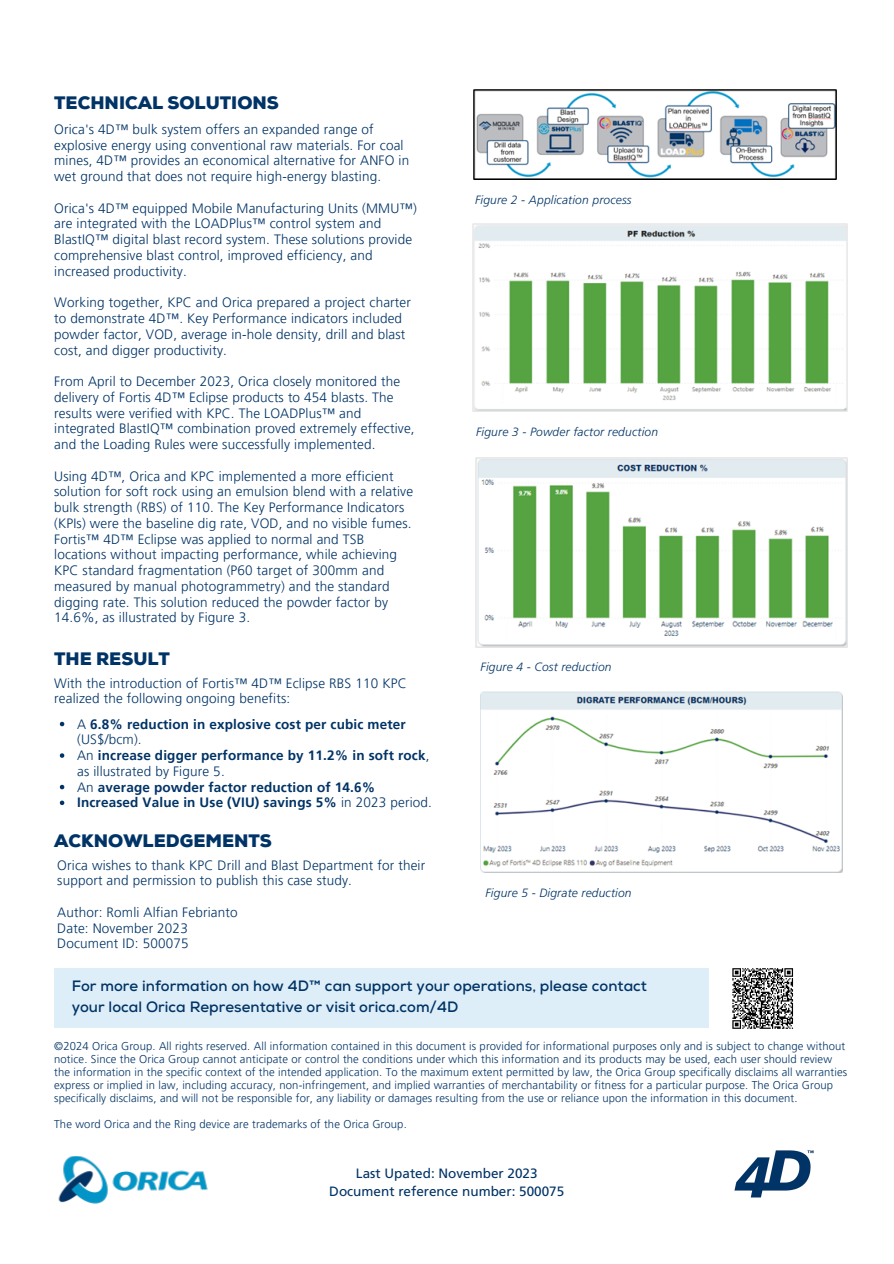
<style>
.page{position:relative;width:894px;height:1264px;background:#fff}
.page>*{position:absolute;margin:0;border:0;box-sizing:border-box;transform-origin:0 0}
.t1{font:900 18px "Nexa";color:#036}
.t2{font:700 15px/20.2px "Nexa";letter-spacing:.005em;color:#036}
.t3{font:300 13.5px/15.8px "Frutiger LT Pro";letter-spacing:.01em;color:#036}
.t4{font:700 13.5px/15.8px "Frutiger LT Pro";letter-spacing:.01em;color:#036}
.t5{font:13.5px/18px "Frutiger LT Std";color:#036;text-align:center}
.t6{font:italic 300 12px "Frutiger LT Std";letter-spacing:.015em;color:#036}
.t7{font:300 11.25px/13.2px "Frutiger LT Pro";letter-spacing:.01em;color:#036}
.s1{font-weight:300}
</style>
<div class="page">
<div style="left:54px;top:968px;width:654px;height:59px;background:#deeef8"></div>
<img style="left:58px;top:1156px;width:150px;height:48px">
<img style="left:472px;top:224px;width:375px;height:188px">
<img style="left:480px;top:691px;width:361px;height:181px">
<img style="left:734px;top:1150px;width:80px;height:48px">
<img style="left:475px;top:458px;width:372px;height:190px">
<svg style="left:60px;top:721px;width:4px;height:5px"></svg>
<svg style="left:60px;top:753px;width:4px;height:4px"></svg>
<svg style="left:60px;top:784px;width:4px;height:5px"></svg>
<svg style="left:60px;top:800px;width:4px;height:5px"></svg>
<svg style="left:732px;top:968px;width:62px;height:61px"></svg>
<img style="left:473px;top:89px;width:363px;height:90px">
<h1 class="t1" style="left:54px;top:92px;width:226px">TECHNICAL SOLUTIONS</h1>
<h3 class="t3" style="left:54px;top:121px;width:356px">Orica's 4D™ bulk system offers an expanded range of explosive energy using conventional raw materials. For coal mines, 4D™ provides an economical alternative for ANFO in wet ground that does not require high-energy blasting.</h3>
<p class="t3" style="left:54px;top:200px;width:364px">Orica's 4D™ equipped Mobile Manufacturing Units (MMU™) are integrated with the LOADPlus™ control system and BlastIQ™ digital blast record system. These solutions provide comprehensive blast control, improved efficiency, and increased productivity.</p>
<p class="t3" style="left:54px;top:294px;width:358px">Working together, KPC and Orica prepared a project charter to demonstrate 4D™. Key Performance indicators included powder factor, VOD, average in-hole density, drill and blast cost, and digger productivity.</p>
<p class="t3" style="left:54px;top:373px;width:362px">From April to December 2023, Orica closely monitored the delivery of Fortis 4D™ Eclipse products to 454 blasts. The results were verified with KPC. The LOADPlus™ and integrated BlastIQ™ combination proved extremely effective, and the Loading Rules were successfully implemented.</p>
<p class="t3" style="left:54px;top:468px;width:360px">Using 4D™, Orica and KPC implemented a more efficient solution for soft rock using an emulsion blend with a relative bulk strength (RBS) of 110. The Key Performance Indicators (KPIs) were the baseline dig rate, VOD, and no visible fumes.<br>Fortis™ 4D™ Eclipse was applied to normal and TSB locations without impacting performance, while achieving KPC standard fragmentation (P60 target of 300mm and measured by manual photogrammetry) and the standard digging rate. This solution reduced the powder factor by 14.6%, as illustrated by Figure 3.</p>
<p class="t1" style="left:54px;top:648px;width:117px">THE RESULT</p>
<p class="t3" style="left:54px;top:675px;width:354px">With the introduction of Fortis™ 4D™ Eclipse RBS 110 KPC realized the following ongoing benefits:</p>
<p class="t4" style="left:77px;top:716px;width:330px"><span class="s1">A</span> 6.8% reduction in explosive cost per cubic meter <span class="s1">(US$/bcm).</span></p>
<p class="t4" style="left:77px;top:747px;width:354px"><span class="s1">An</span> increase digger performance by 11.2% in soft rock<span class="s1">, as illustrated by Figure 5.</span></p>
<p class="t4" style="left:77px;top:779px;width:299px"><span class="s1">An</span> average powder factor reduction of 14.6%</p>
<p class="t4" style="left:77px;top:794px;width:356px">Increased Value in Use (VIU) savings 5% <span class="s1">in 2023 period.</span></p>
<p class="t1" style="left:54px;top:830px;width:219px">ACKNOWLEDGEMENTS</p>
<p class="t3" style="left:57px;top:856px;width:369px">Orica wishes to thank KPC Drill and Blast Department for their support and permission to publish this case study.</p>
<p class="t3" style="left:57px;top:904px;width:182px">Author: Romli Alfian Febrianto<br>Date: November 2023<br>Document ID: 500075</p>
<p class="t6" style="left:475px;top:195px;width:158px">Figure 2 - Application process</p>
<p class="t6" style="left:476px;top:427px;width:183px">Figure 3 - Powder factor reduction</p>
<p class="t6" style="left:480px;top:661px;width:132px">Figure 4 - Cost reduction</p>
<h2 class="t6" style="left:485px;top:887px;width:148px">Figure 5 - Digrate reduction</h2>
<h1 class="t2" style="left:72px;top:976px;width:576px">For more information on how 4D™ can support your operations, please contact your local Orica Representative or visit orica.com/4D</h1>
<h3 class="t7" style="left:54px;top:1038px;width:794px">©2024 Orica Group. All rights reserved. All information contained in this document is provided for informational purposes only and is subject to change without notice. Since the Orica Group cannot anticipate or control the conditions under which this information and its products may be used, each user should review the information in the specific context of the intended application. To the maximum extent permitted by law, the Orica Group specifically disclaims all warranties express or implied in law, including accuracy, non-infringement, and implied warranties of merchantability or fitness for a particular purpose. The Orica Group specifically disclaims, and will not be responsible for, any liability or damages resulting from the use or reliance upon the information in this document.</h3>
<h3 class="t7" style="left:54px;top:1117px;width:354px">The word Orica and the Ring device are trademarks of the Orica Group.</h3>
<h3 class="t5" style="left:329px;top:1165px;width:236px">Last Upated: November 2023<br>Document reference number: 500075</h3>
</div>
